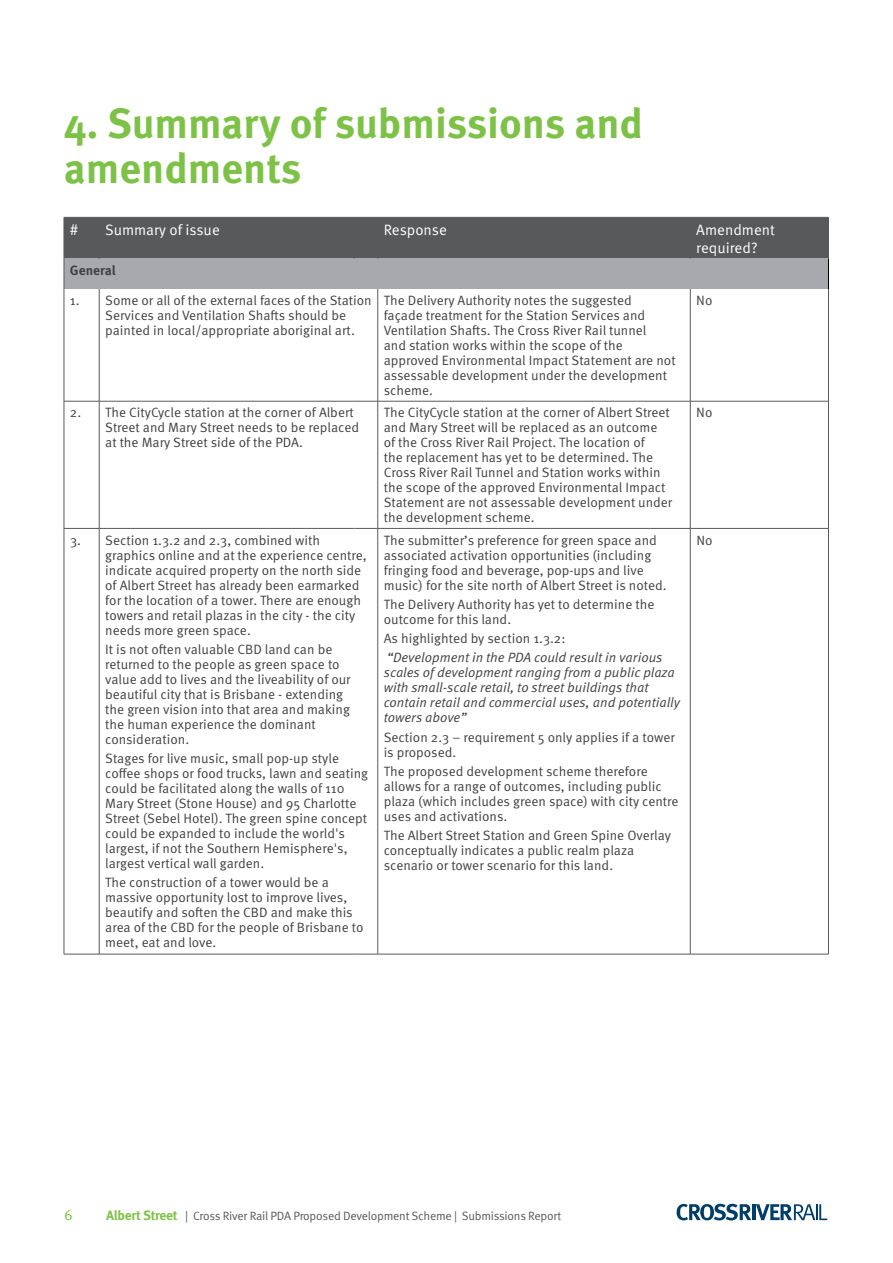
<style>
.page{position:relative;width:893px;height:1263px;background:#fff}
.page>*{position:absolute;margin:0;border:0;box-sizing:border-box;transform-origin:0 0}
.t1{font:700 42px/45px "Meta Pro";color:#7dc246}
.t2{font:15px/18px "Meta Pro Norm";color:#fff}
.t3{font:15px "Meta Pro Norm";color:#7dc246}
.t4{font:13.5px/15px "Meta Pro Norm";color:#414042}
.t5{font:13.5px/15px "Meta Pro Norm Ita";color:#414042}
.t6{font:700 13.5px "Meta Pro";color:#414042}
.t7{font:12px "Meta Pro Norm";letter-spacing:-.02em;color:#58595b}
.s1{font-family:"Meta Pro";font-weight:700;font-size:13.5px;color:#7dc246}
</style>
<div class="page">
<svg style="left:677px;top:1204px;width:150px;height:16px"></svg>
<div style="left:64px;top:259px;width:764px;height:30px;background:#a7a9ac"></div>
<div style="left:64px;top:217px;width:764px;height:42px;background:#58595b"></div>
<hr style="left:354px;top:218px;width:1px;height:41px;background:#58595b">
<hr style="left:378px;top:217px;width:312px;height:1px;background:#58595b">
<hr style="left:377px;top:218px;width:1px;height:41px;background:#58595b">
<hr style="left:690px;top:217px;width:139px;height:1px;background:#58595b">
<hr style="left:690px;top:218px;width:1px;height:41px;background:#58595b">
<hr style="left:828px;top:218px;width:1px;height:41px;background:#58595b">
<hr style="left:64px;top:289px;width:1px;height:112px;background:#58595b">
<hr style="left:99px;top:289px;width:1px;height:112px;background:#58595b">
<hr style="left:377px;top:289px;width:1px;height:112px;background:#58595b">
<hr style="left:690px;top:289px;width:1px;height:112px;background:#58595b">
<hr style="left:828px;top:289px;width:1px;height:112px;background:#58595b">
<hr style="left:64px;top:401px;width:35px;height:1px;background:#58595b">
<hr style="left:64px;top:401px;width:1px;height:127px;background:#58595b">
<hr style="left:99px;top:401px;width:255px;height:1px;background:#58595b">
<hr style="left:99px;top:401px;width:1px;height:127px;background:#58595b">
<svg style="left:354px;top:401px;width:23px;height:1px"></svg>
<hr style="left:378px;top:401px;width:312px;height:1px;background:#58595b">
<hr style="left:377px;top:401px;width:1px;height:127px;background:#58595b">
<hr style="left:690px;top:401px;width:139px;height:1px;background:#58595b">
<hr style="left:690px;top:401px;width:1px;height:127px;background:#58595b">
<hr style="left:828px;top:401px;width:1px;height:127px;background:#58595b">
<hr style="left:64px;top:528px;width:35px;height:1px;background:#58595b">
<hr style="left:64px;top:529px;width:1px;height:425px;background:#58595b">
<hr style="left:99px;top:528px;width:255px;height:1px;background:#58595b">
<hr style="left:99px;top:529px;width:1px;height:425px;background:#58595b">
<svg style="left:354px;top:528px;width:24px;height:1px"></svg>
<hr style="left:378px;top:528px;width:312px;height:1px;background:#58595b">
<hr style="left:377px;top:529px;width:1px;height:425px;background:#58595b">
<hr style="left:690px;top:528px;width:139px;height:1px;background:#58595b">
<hr style="left:690px;top:529px;width:1px;height:425px;background:#58595b">
<hr style="left:828px;top:529px;width:1px;height:425px;background:#58595b">
<hr style="left:64px;top:954px;width:35px;height:1px;background:#58595b">
<hr style="left:99px;top:954px;width:255px;height:1px;background:#58595b">
<svg style="left:354px;top:954px;width:24px;height:1px"></svg>
<hr style="left:378px;top:954px;width:312px;height:1px;background:#58595b">
<hr style="left:690px;top:954px;width:139px;height:1px;background:#58595b">
<hr style="left:64px;top:259px;width:1px;height:30px;background:#58595b">
<hr style="left:828px;top:259px;width:1px;height:30px;background:#000">
<h1 class="t1" style="left:64px;top:98px;width:581px">4. Summary of submissions and amendments</h1>
<p class="t2" style="left:70px;top:219px;width:10px">#</p>
<p class="t2" style="left:105px;top:219px;width:116px">Summary of issue</p>
<p class="t2" style="left:384px;top:219px;width:65px">Response</p>
<p class="t2" style="left:696px;top:219px;width:80px">Amendment required?</p>
<p class="t6" style="left:70px;top:260px;width:47px">General</p>
<p class="t4" style="left:105px;top:292px;width:268px;text-indent:-35px">1. Some or all of the external faces of the Station<br>Services and Ventilation Shafts should be painted in local/appropriate aboriginal art.</p>
<p class="t4" style="left:384px;top:292px;width:293px">The Delivery Authority notes the suggested<br>façade treatment for the Station Services and Ventilation Shafts. The Cross River Rail tunnel<br>and station works within the scope of the approved Environmental Impact Statement are not assessable development under the development scheme.</p>
<p class="t4" style="left:696px;top:292px;width:18px">No</p>
<p class="t4" style="left:105px;top:404px;width:255px;text-indent:-35px">2. The CityCycle station at the corner of Albert<br>Street and Mary Street needs to be replaced at the Mary Street side of the PDA.</p>
<p class="t4" style="left:384px;top:404px;width:290px">The CityCycle station at the corner of Albert Street and Mary Street will be replaced as an outcome<br>of the Cross River Rail Project. The location of<br>the replacement has yet to be determined. The Cross River Rail Tunnel and Station works within the scope of the approved Environmental Impact Statement are not assessable development under the development scheme.</p>
<p class="t4" style="left:696px;top:404px;width:18px">No</p>
<p class="t4" style="left:105px;top:531px;width:263px;text-indent:-35px">3. Section 1.3.2 and 2.3, combined with graphics online and at the experience centre, indicate acquired property on the north side of Albert Street has already been earmarked for the location of a tower. There are enough towers and retail plazas in the city - the city needs more green space.</p>
<p class="t4" style="left:105px;top:641px;width:247px">It is not often valuable CBD land can be returned to the people as green space to value add to lives and the liveability of our beautiful city that is Brisbane - extending the green vision into that area and making the human experience the dominant consideration.</p>
<p class="t4" style="left:105px;top:750px;width:264px">Stages for live music, small pop-up style coffee shops or food trucks, lawn and seating could be facilitated along the walls of 110<br>Mary Street (Stone House) and 95 Charlotte Street (Sebel Hotel). The green spine concept could be expanded to include the world's largest, if not the Southern Hemisphere's, largest vertical wall garden.</p>
<p class="t4" style="left:105px;top:874px;width:260px">The construction of a tower would be a massive opportunity lost to improve lives, beautify and soften the CBD and make this area of the CBD for the people of Brisbane to meet, eat and love.</p>
<p class="t4" style="left:384px;top:531px;width:284px">The submitter’s preference for green space and associated activation opportunities (including fringing food and beverage, pop-ups and live music) for the site north of Albert Street is noted.</p>
<p class="t4" style="left:384px;top:596px;width:272px">The Delivery Authority has yet to determine the outcome for this land.</p>
<p class="t4" style="left:384px;top:630px;width:183px">As highlighted by section 1.3.2:</p>
<p class="t5" style="left:384px;top:649px;width:298px">“Development in the PDA could result in various scales of development ranging from a public plaza with small-scale retail, to street buildings that contain retail and commercial uses, and potentially towers above”</p>
<p class="t4" style="left:384px;top:728px;width:293px">Section 2.3 – requirement 5 only applies if a tower is proposed.</p>
<p class="t4" style="left:384px;top:763px;width:296px">The proposed development scheme therefore allows for a range of outcomes, including public plaza (which includes green space) with city centre uses and activations.</p>
<p class="t4" style="left:384px;top:827px;width:289px">The Albert Street Station and Green Spine Overlay conceptually indicates a public realm plaza scenario or tower scenario for this land.</p>
<p class="t4" style="left:696px;top:531px;width:18px">No</p>
<p class="t3" style="left:64px;top:1204px;width:10px">6</p>
<p class="t7" style="left:106px;top:1207px;width:456px"><span class="s1">Albert Street</span> | Cross River Rail PDA Proposed Development Scheme | Submissions Report</p>
</div>
